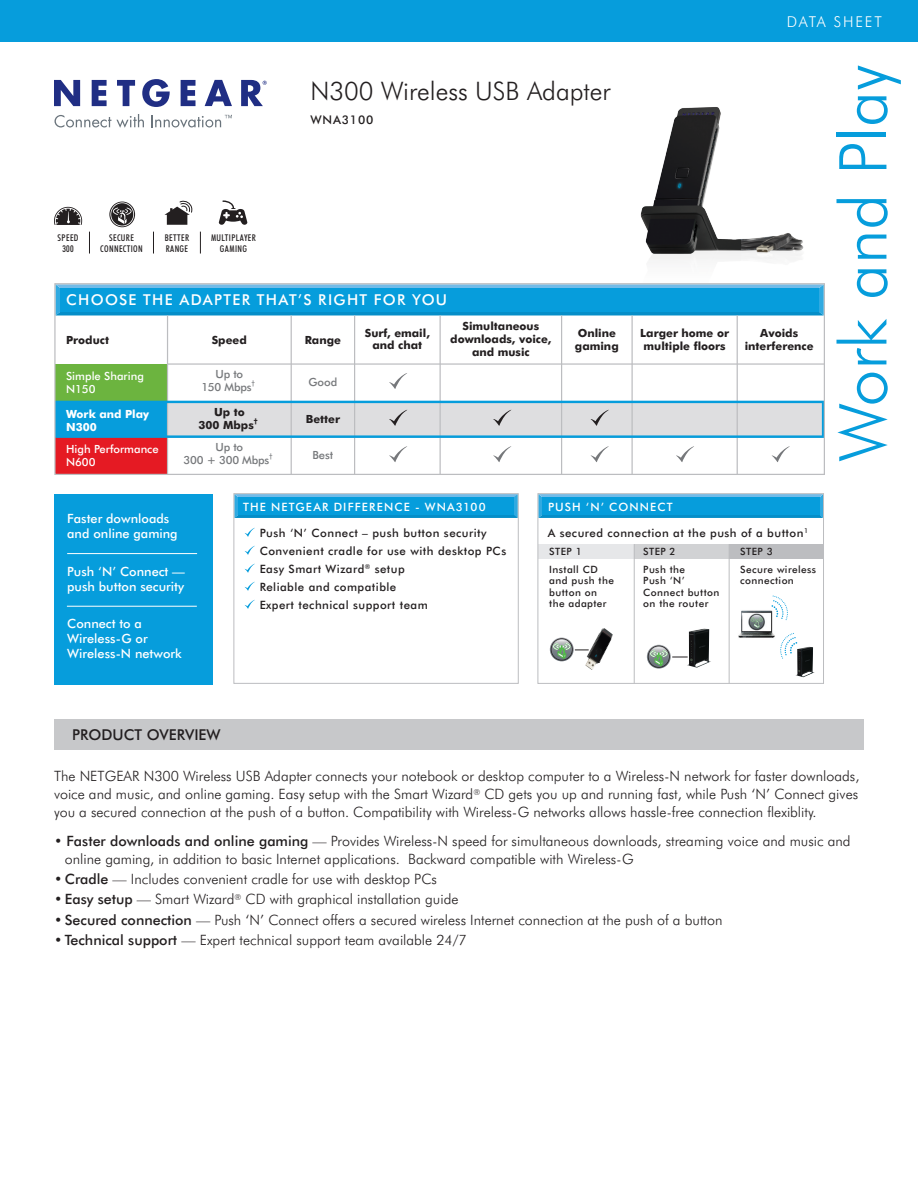
<style>
.page{position:relative;width:918px;height:1188px;background:#fff}
.page>*{position:absolute;margin:0;border:0;box-sizing:border-box;transform-origin:0 0}
.category{font:300 66px "Futura BT";color:#069ddc}
.Product_name{font:300 25.5px "Futura BT";color:#231f20}
.t1{font:500 15px "Futura BT";letter-spacing:.085em;color:#fff}
.t2{font:500 15px "Futura BT";color:#231f20}
.t3{font:300 15px "Futura BT";letter-spacing:.12em;color:#fff}
.Bulleted_copy{font:300 14.25px/18px "Futura BT";color:#231f20}
.body_copy{font:300 14.25px/18px "Futura BT";color:#231f20;text-align:justify}
.t4{font:500 12.75px/15px "Futura BT";color:#fff}
.Product_number{font:500 12px "Futura BT";letter-spacing:.07em;color:#231f20}
.t5{font:500 11.55px/18px "Futura BT";letter-spacing:.04em;color:#231f20}
.t6{font:500 11.55px "Futura BT";letter-spacing:.095em;color:#fff}
.t7{font:700 11.25px/13.2px "Futura BT";color:#231f20;text-align:center}
.t8{font:500 11.25px/13.2px "Futura BT";color:#fff}
.t9{font:500 11.25px/13.2px "Futura BT";letter-spacing:-.015em;color:#76787b;text-align:center}
.t10{font:700 11.25px/13.2px "Futura BT";color:#fff}
.t11{font:500 10.05px/11.6px "Futura BT";letter-spacing:.04em;color:#231f20}
.t12{font:500 condensed 9.3px/10.8px "Futura BT";letter-spacing:.04em;color:#231f20;text-align:center}
.t13{font:500 6.6px "Futura BT";color:#76787b}
.t14{font:700 6.6px "Futura BT";color:#231f20}
.s1{font-weight:500}
</style>
<div class="page">
<div style="left:0;top:0;width:918px;height:42px;background:#069ddc"></div>
<svg style="left:55px;top:114px;width:89px;height:14px"></svg>
<svg style="left:151px;top:115px;width:81px;height:13px"></svg>
<svg style="left:54px;top:80px;width:26px;height:26px"></svg>
<svg style="left:92px;top:80px;width:15px;height:26px"></svg>
<svg style="left:117px;top:80px;width:18px;height:26px"></svg>
<svg style="left:142px;top:79px;width:28px;height:28px"></svg>
<svg style="left:181px;top:80px;width:15px;height:26px"></svg>
<svg style="left:205px;top:80px;width:27px;height:26px"></svg>
<svg style="left:241px;top:80px;width:26px;height:26px"></svg>
<svg style="left:219px;top:200px;width:29px;height:25px"></svg>
<svg style="left:164px;top:200px;width:29px;height:25px"></svg>
<svg style="left:109px;top:202px;width:26px;height:25px"></svg>
<svg style="left:54px;top:207px;width:28px;height:18px"></svg>
<svg style="left:89px;top:232px;width:1px;height:22px"></svg>
<svg style="left:153px;top:232px;width:1px;height:22px"></svg>
<svg style="left:200px;top:232px;width:1px;height:22px"></svg>
<img style="left:640px;top:107px;width:164px;height:154px">
<div style="left:54px;top:494px;width:159px;height:190px;background:#069ddc"></div>
<hr style="left:67px;top:553px;width:130px;height:1px;background:#fff">
<hr style="left:67px;top:606px;width:130px;height:1px;background:#fff">
<svg style="left:244px;top:528px;width:11px;height:9px"></svg>
<svg style="left:244px;top:546px;width:11px;height:9px"></svg>
<svg style="left:245px;top:563px;width:10px;height:10px"></svg>
<svg style="left:244px;top:581px;width:11px;height:10px"></svg>
<svg style="left:244px;top:600px;width:11px;height:9px"></svg>
<svg style="left:235px;top:495px;width:282px;height:23px;background:#32a1d6"></svg>
<div style="left:238px;top:497px;width:276px;height:18px;background:#069ddc"></div>
<div style="left:233px;top:493px;width:286px;height:191px;border:1px solid #bcbdc0"></div>
<div style="left:538px;top:544px;width:96px;height:15px;background:#e6e7e9"></div>
<div style="left:634px;top:544px;width:96px;height:15px;background:#d1d2d4"></div>
<div style="left:729px;top:544px;width:94px;height:15px;background:#bcbdc0"></div>
<svg style="left:539px;top:495px;width:283px;height:23px;background:#33a1d6"></svg>
<div style="left:542px;top:497px;width:278px;height:18px;background:#069ddc"></div>
<div style="left:537px;top:493px;width:287px;height:191px;border:1px solid #bcbdc0"></div>
<img style="left:738px;top:610px;width:37px;height:28px">
<img style="left:795px;top:647px;width:20px;height:30px">
<svg style="left:769px;top:595px;width:19px;height:26px"></svg>
<svg style="left:780px;top:633px;width:19px;height:27px"></svg>
<img style="left:585px;top:628px;width:28px;height:42px">
<svg style="left:550px;top:638px;width:24px;height:23px"></svg>
<svg style="left:551px;top:638px;width:22px;height:23px"></svg>
<svg style="left:552px;top:639px;width:20px;height:21px"></svg>
<svg style="left:552px;top:640px;width:36px;height:19px"></svg>
<img style="left:687px;top:628px;width:24px;height:40px">
<svg style="left:647px;top:645px;width:24px;height:24px"></svg>
<svg style="left:648px;top:646px;width:22px;height:22px"></svg>
<svg style="left:649px;top:646px;width:20px;height:21px"></svg>
<svg style="left:649px;top:647px;width:38px;height:19px"></svg>
<hr style="left:634px;top:544px;width:1px;height:140px;background:#bcbdc0">
<hr style="left:729px;top:544px;width:1px;height:139px;background:#bcbdc0">
<div style="left:55px;top:364px;width:112px;height:37px;background:#6cb43f"></div>
<div style="left:55px;top:437px;width:112px;height:37px;background:#e51a23"></div>
<svg style="left:771px;top:446px;width:19px;height:16px"></svg>
<svg style="left:56px;top:285px;width:767px;height:30px;background:#3aa4d8"></svg>
<div style="left:61px;top:288px;width:758px;height:24px;background:#069ddc"></div>
<hr style="left:291px;top:315px;width:1px;height:160px;background:#bcbdc0">
<hr style="left:354px;top:315px;width:1px;height:160px;background:#bcbdc0">
<hr style="left:440px;top:315px;width:1px;height:160px;background:#bcbdc0">
<hr style="left:561px;top:315px;width:1px;height:160px;background:#bcbdc0">
<hr style="left:632px;top:315px;width:1px;height:160px;background:#bcbdc0">
<hr style="left:737px;top:315px;width:1px;height:160px;background:#bcbdc0">
<hr style="left:167px;top:315px;width:1px;height:160px;background:#bcbdc0">
<svg style="left:389px;top:373px;width:18px;height:16px"></svg>
<svg style="left:389px;top:446px;width:18px;height:16px"></svg>
<svg style="left:493px;top:446px;width:19px;height:16px"></svg>
<svg style="left:590px;top:446px;width:19px;height:16px"></svg>
<svg style="left:676px;top:446px;width:18px;height:16px"></svg>
<svg style="left:56px;top:401px;width:767px;height:37px;background:#a6ccdd"></svg>
<div style="left:54px;top:283px;width:771px;height:192px;border:1px solid #bcbdc0"></div>
<hr style="left:167px;top:363px;width:657px;height:2px;background:#bcbdc0">
<div style="left:54px;top:720px;width:809px;height:30px;background:#c7c8ca"></div>
<p class="t12" style="left:58px;top:232px;width:22px">SPEED<br>300</p>
<p class="t12" style="left:100px;top:232px;width:44px">SECURE<br>CONNECTION</p>
<p class="t12" style="left:165px;top:232px;width:26px;text-align:left">BETTER<br>RANGE</p>
<p class="t12" style="left:211px;top:232px;width:46px">MULTIPLAYER<br>GAMING</p>
<p class="Product_name" style="left:310px;top:75px;width:302px">N300 Wireless USB Adapter</p>
<p class="Product_number" style="left:310px;top:112px;width:64px">WNA3100</p>
<p class="t1" style="left:66px;top:291px;width:382px">CHOOSE THE ADAPTER THAT’S RIGHT FOR YOU</p>
<p class="t7" style="left:212px;top:334px;width:37px">Speed</p>
<p class="t9" style="left:201px;top:367px;width:52px">Up to<br>150 Mbps</p>
<p class="t13" style="left:251px;top:379px;width:5px">†</p>
<p class="t7" style="left:198px;top:405px;width:57px">Up to<br>300 Mbps</p>
<p class="t14" style="left:254px;top:416px;width:5px">†</p>
<p class="t9" style="left:184px;top:441px;width:87px">Up to<br>300 + 300 Mbps</p>
<p class="t13" style="left:269px;top:452px;width:5px">†</p>
<p class="t7" style="left:365px;top:327px;width:66px;line-height:11.6px">Surf, email, and chat</p>
<p class="t7" style="left:450px;top:319px;width:103px">Simultaneous downloads, voice, and music</p>
<p class="t7" style="left:575px;top:326px;width:45px;text-align:left">Online gaming</p>
<p class="t7" style="left:66px;top:334px;width:44px">Product</p>
<p class="t8" style="left:66px;top:369px;width:79px">Simple Sharing<br>N150</p>
<p class="t10" style="left:66px;top:407px;width:85px">Work and Play<br>N300</p>
<p class="t8" style="left:66px;top:442px;width:94px">High Performance<br>N600</p>
<p class="t7" style="left:305px;top:334px;width:38px">Range</p>
<p class="t9" style="left:308px;top:375px;width:30px">Good</p>
<p class="t7" style="left:306px;top:412px;width:36px">Better</p>
<p class="t9" style="left:312px;top:448px;width:22px">Best</p>
<p class="t3" style="left:787px;top:12px;width:96px">DATA SHEET</p>
<p class="t7" style="left:640px;top:326px;width:90px;text-align:left">Larger home or multiple floors</p>
<p class="t7" style="left:745px;top:326px;width:70px">Avoids interference</p>
<p class="category" style="left:823px;top:462px;width:399px;rotate:-90deg">Work and Play</p>
<p class="t4" style="left:67px;top:511px;width:112px">Faster downloads and online gaming</p>
<p class="t4" style="left:67px;top:563px;width:119px">Push ‘N’ Connect — push button security</p>
<p class="t4" style="left:67px;top:616px;width:116px">Connect to a<br>Wireless-G or<br>Wireless-N network</p>
<p class="t6" style="left:243px;top:499px;width:244px">THE NETGEAR DIFFERENCE - WNA3100</p>
<p class="t5" style="left:260px;top:524px;width:248px">Push ‘N’ Connect – push button security<br>Convenient cradle for use with desktop PCs<br>Easy Smart Wizard<sup>®</sup> setup<br>Reliable and compatible<br>Expert technical support team</p>
<p class="t6" style="left:548px;top:499px;width:126px">PUSH ‘N’ CONNECT</p>
<p class="t5" style="left:548px;top:524px;width:262px">A secured connection at the push of a button<sup>1</sup></p>
<p class="t11" style="left:549px;top:543px;width:50px;line-height:17.2px">STEP 1<br>Install CD</p>
<p class="t11" style="left:549px;top:575px;width:66px">and push the button on the adapter</p>
<p class="t11" style="left:643px;top:543px;width:43px;line-height:17.2px">STEP 2<br>Push the</p>
<p class="t11" style="left:643px;top:575px;width:78px">Push ‘N’<br>Connect button on the router</p>
<p class="t11" style="left:740px;top:543px;width:77px;line-height:17.2px">STEP 3<br>Secure wireless</p>
<p class="t11" style="left:740px;top:575px;width:55px">connection</p>
<p class="t2" style="left:72px;top:726px;width:150px">PRODUCT OVERVIEW</p>
<p class="body_copy" style="left:54px;top:767px;width:807px">The NETGEAR N300 Wireless USB Adapter connects your notebook or desktop computer to a Wireless-N network for faster downloads, voice and music, and online gaming. Easy setup with the Smart Wizard<sup>®</sup> CD gets you up and running fast, while Push ‘N’ Connect gives you a secured connection at the push of a button. Compatibility with Wireless-G networks allows hassle-free connection flexiblity.</p>
<p class="Bulleted_copy" style="left:65px;top:832px;width:787px;text-indent:-11px">• <span class="s1">Faster downloads and online gaming</span> — Provides Wireless-N speed for simultaneous downloads, streaming voice and music and online gaming, in addition to basic Internet applications. Backward compatible with Wireless-G</p>
<p class="Bulleted_copy" style="left:54px;top:870px;width:385px">• <span class="s1">Cradle</span> — Includes convenient cradle for use with desktop PCs</p>
<p class="Bulleted_copy" style="left:54px;top:890px;width:406px">• <span class="s1">Easy setup</span> — Smart Wizard<sup>®</sup> CD with graphical installation guide</p>
<p class="Bulleted_copy" style="left:54px;top:910px;width:670px">• <span class="s1">Secured connection</span> — Push ‘N’ Connect offers a secured wireless Internet connection at the push of a button</p>
<p class="Bulleted_copy" style="left:54px;top:931px;width:414px">• <span class="s1">Technical support</span> — Expert technical support team available 24/7</p>
</div>
